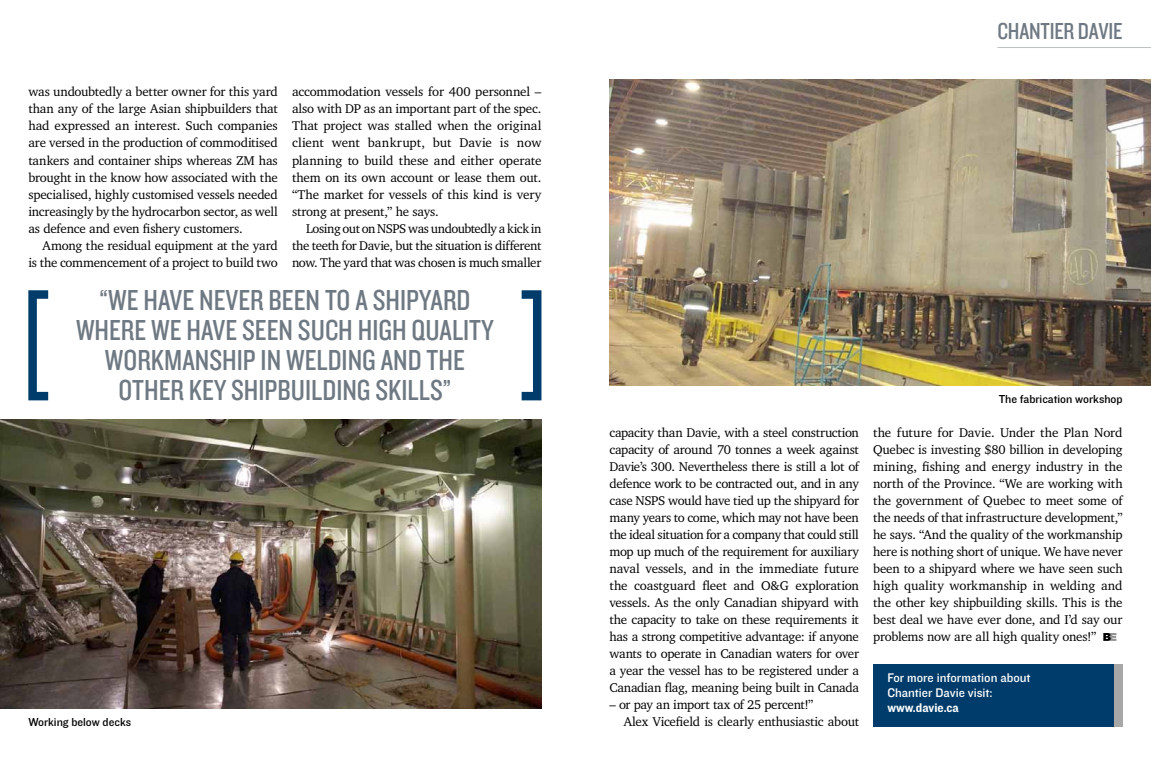
<style>
.page{position:relative;width:1151px;height:783px;background:#fff}
.page>*{position:absolute;margin:0;border:0;box-sizing:border-box;transform-origin:0 0}
.t1{font:30px/30px "Knockout HTF29 Junior Liteweight";color:#6f7983;text-align:center}
.t2{font:24px "Knockout HTF29 Junior Liteweight";letter-spacing:-.01em;color:#6f7983}
.t3{font:13px/17px "Charter IT Cby BT";letter-spacing:-.02em;color:#000;text-align:justify}
.t4{font:13px/15px "Knockout HTF31 Junior Middlewt";color:#fff}
.t5{font:13px "Knockout HTF51 Middleweight";color:#fff}
.t6{font:12px "Knockout HTF31 Junior Middlewt";color:#000}
</style>
<div class="page">
<img style="left:609px;top:79px;width:542px;height:306px">
<img style="left:0;top:419px;width:541px;height:289px">
<svg style="left:1103px;top:633px;width:13px;height:7px"></svg>
<svg style="left:28px;top:290px;width:20px;height:110px"></svg>
<svg style="left:522px;top:290px;width:19px;height:110px"></svg>
<hr style="left:997px;top:47px;width:154px;height:1px;background:#bbc0c4">
<div style="left:873px;top:663px;width:250px;height:63px;background:#003c6b"></div>
<div style="left:1114px;top:663px;width:9px;height:63px;background:#a7a7a7"></div>
<p class="t3" style="left:28px;top:83px;width:251px">was undoubtedly a better owner for this yard than any of the large Asian shipbuilders that had expressed an interest. Such companies are versed in the production of commoditised tankers and container ships whereas ZM has brought in the know how associated with the specialised, highly customised vessels needed increasingly by the hydrocarbon sector, as well as defence and even fishery customers.</p>
<p class="t3" style="left:28px;top:236px;width:251px;text-align:right">Among the residual equipment at the yard<br>is the commencement of a project to build two</p>
<p class="t3" style="left:292px;top:83px;width:251px">accommodation vessels for 400 personnel – also with DP as an important part of the spec.<br>That project was stalled when the original client went bankrupt, but Davie is now planning to build these and either operate them on its own account or lease them out. “The market for vessels of this kind is very strong at present,” he says.</p>
<p class="t3" style="left:292px;top:219px;width:251px;text-indent:14px">Losing out on NSPS was undoubtedly a kick in the teeth for Davie, but the situation is different now. The yard that was chosen is much smaller</p>
<h1 class="t1" style="left:76px;top:286px;width:419px">“WE HAVE NEVER BEEN TO A SHIPYARD<br>WHERE WE HAVE SEEN SUCH HIGH QUALITY<br>WORKMANSHIP IN WELDING AND THE<br>OTHER KEY SHIPBUILDING SKILLS”</h1>
<p class="t6" style="left:28px;top:715px;width:104px">Working below decks</p>
<h2 class="t2" style="left:997px;top:18px;width:127px">CHANTIER DAVIE</h2>
<p class="t3" style="left:609px;top:423px;width:251px">capacity than Davie, with a steel construction capacity of around 70 tonnes a week against Davie’s 300. Nevertheless there is still a lot of defence work to be contracted out, and in any case NSPS would have tied up the shipyard for many years to come, which may not have been the ideal situation for a company that could still mop up much of the requirement for auxiliary naval vessels, and in the immediate future the coastguard fleet and O&amp;G exploration vessels. As the only Canadian shipyard with the capacity to take on these requirements it has a strong competitive advantage: if anyone wants to operate in Canadian waters for over a year the vessel has to be registered under a Canadian flag, meaning being built in Canada</p>
<p class="t3" style="left:624px;top:695px;width:237px;text-indent:-14px">– or pay an import tax of 25 percent!”<br>Alex Vicefield is clearly enthusiastic about</p>
<p class="t6" style="left:999px;top:392px;width:125px">The fabrication workshop</p>
<p class="t3" style="left:873px;top:423px;width:251px">the future for Davie. Under the Plan Nord Quebec is investing $80 billion in developing mining, fishing and energy industry in the north of the Province. “We are working with the government of Quebec to meet some of the needs of that infrastructure development,” he says. “And the quality of the workmanship here is nothing short of unique. We have never been to a shipyard where we have seen such high quality workmanship in welding and the other key shipbuilding skills. This is the best deal we have ever done, and I’d say our problems now are all high quality ones!”</p>
<p class="t4" style="left:887px;top:670px;width:145px">For more information about<br>Chantier Davie visit:</p>
<p class="t5" style="left:887px;top:700px;width:73px">www.davie.ca</p>
</div>
